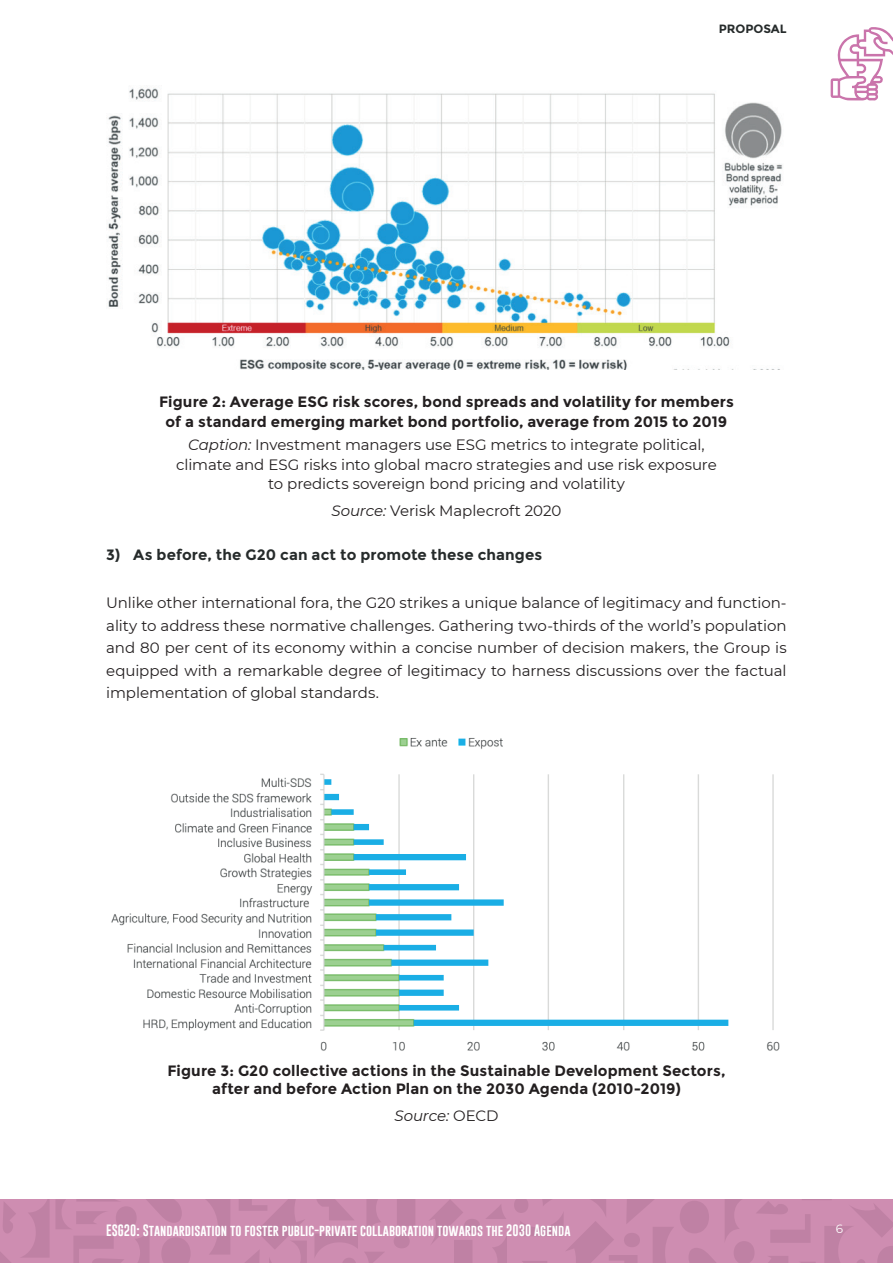
<style>
.page{position:relative;width:893px;height:1263px;background:#fff}
.page>*{position:absolute;margin:0;border:0;box-sizing:border-box;transform-origin:0 0}
.t1{font:15px/22.5px "Montserrat";letter-spacing:-.005em;color:#231f20;text-align:center}
.t2{font:700 15px/19.5px "Montserrat";letter-spacing:.01em;color:#231f20;text-align:center}
.t3{font:700 15px "Montserrat";letter-spacing:.01em;color:#262b2b}
.t4{font:italic 15px "Montserrat";letter-spacing:-.005em;color:#231f20}
.t5{font:12px "Gobold";color:#fff}
.t6{font:700 12px "Montserrat";color:#262b2b}
.t7{font:12px "Montserrat";color:#fff}
.s1{font-style:italic}
.s2{font-style:normal}
</style>
<div class="page">
<img style="left:108px;top:88px;width:675px;height:282px">
<img style="left:111px;top:738px;width:669px;height:313px">
<div style="left:0;top:1199px;width:893px;height:64px;background:#ce8db1"></div>
<svg style="left:514px;top:1199px;width:379px;height:64px"></svg>
<svg style="left:430px;top:1200px;width:77px;height:63px"></svg>
<svg style="left:0;top:1199px;width:415px;height:64px"></svg>
<svg style="left:831px;top:27px;width:62px;height:74px"></svg>
<p class="t6" style="left:719px;top:21px;width:69px">PROPOSAL</p>
<p class="t2" style="left:159px;top:392px;width:576px">Figure 2: Average ESG risk scores, bond spreads and volatility for members of a standard emerging market bond portfolio, average from 2015 to 2019</p>
<p class="t1" style="left:176px;top:435px;width:542px;line-height:19.5px"><span class="s1">Caption:</span> Investment managers use ESG metrics to integrate political, climate and ESG risks into global macro strategies and use risk exposure to predicts sovereign bond pricing and volatility</p>
<p class="t1" style="left:331px;top:499px;width:232px"><span class="s1">Source:</span> Verisk Maplecroft 2020</p>
<p class="t3" style="left:106px;top:546px;width:437px">3) As before, the G20 can act to promote these changes</p>
<p class="t1" style="left:106px;top:591px;width:682px;text-align:justify">Unlike other international fora, the G20 strikes a unique balance of legitimacy and function&shy;ality to address these normative challenges. Gathering two-thirds of the world’s population and 80 per cent of its economy within a concise number of decision makers, the Group is equipped with a remarkable degree of legitimacy to harness discussions over the factual implementation of global standards.</p>
<p class="t2" style="left:167px;top:1062px;width:559px;line-height:18px">Figure 3: G20 collective actions in the Sustainable Development Sectors, after and before Action Plan on the 2030 Agenda (2010-2019)</p>
<p class="t4" style="left:394px;top:1105px;width:106px">Source: <span class="s2">OECD</span></p>
<p class="t5" style="left:106px;top:1223px;width:466px">ESG20: Standardisation to foster public-private collaboration towards the 2030 Agenda</p>
<p class="t7" style="left:836px;top:1221px;width:9px">6</p>
</div>
